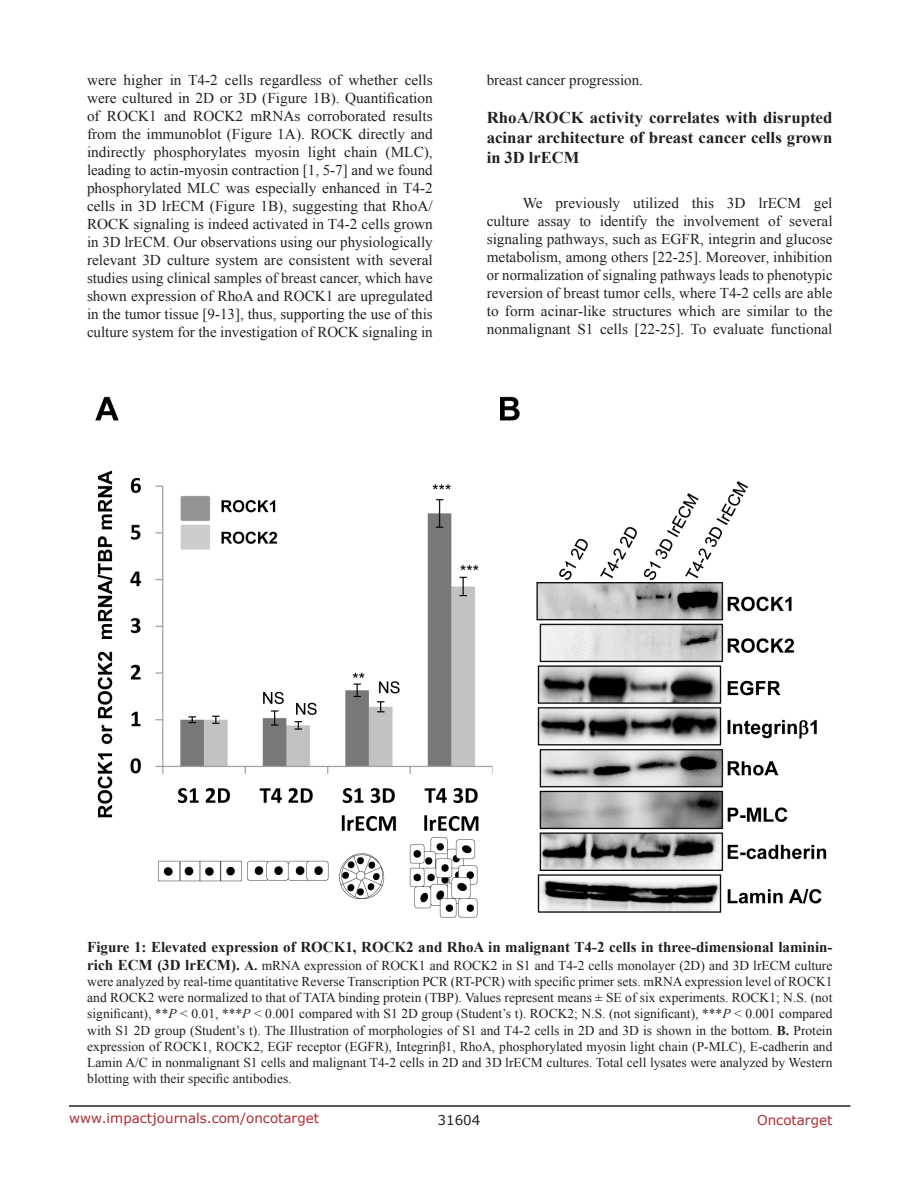
<style>
.page{position:relative;width:918px;height:1188px;background:#fff}
.page>*{position:absolute;margin:0;border:0;box-sizing:border-box;transform-origin:0 0}
.SubHeading{font:700 16.5px/19.8px "Times New Roman";color:#221f22;text-align:justify}
.BodyText{font:15px/18px "Times New Roman";color:#221f22;text-align:justify}
.FigureText{font:700 15px "Times New Roman";color:#221f22}
.FigureText-2{font:13.5px/16.2px "Times New Roman";color:#221f22;text-align:justify}
.t1{font:13.5px "Verdana";color:#ac2b31}
.t2{font:13.5px "Verdana";color:#221f22}
.s1{font-weight:700;font-size:15px}
.s2{font-weight:700}
.s3{font-style:italic}
</style>
<div class="page">
<hr style="left:69px;top:1105px;width:781px;height:2px;background:#231f20">
<img style="left:95px;top:396px;width:732px;height:522px">
<p class="BodyText" style="left:87px;top:71px;width:347px">were higher in T4-2 cells regardless of whether cells were cultured in 2D or 3D (Figure 1B). Quantification of ROCK1 and ROCK2 mRNAs corroborated results from the immunoblot (Figure 1A). ROCK directly and indirectly phosphorylates myosin light chain (MLC), leading to actin-myosin contraction [1, 5-7] and we found phosphorylated MLC was especially enhanced in T4-2 cells in 3D lrECM (Figure 1B), suggesting that RhoA/ ROCK signaling is indeed activated in T4-2 cells grown in 3D lrECM. Our observations using our physiologically relevant 3D culture system are consistent with several studies using clinical samples of breast cancer, which have shown expression of RhoA and ROCK1 are upregulated in the tumor tissue [9-13], thus, supporting the use of this culture system for the investigation of ROCK signaling in</p>
<p class="BodyText" style="left:487px;top:71px;width:158px">breast cancer progression.</p>
<p class="SubHeading" style="left:487px;top:107px;width:347px">RhoA/ROCK activity correlates with disrupted acinar architecture of breast cancer cells grown in 3D lrECM</p>
<p class="BodyText" style="left:487px;top:194px;width:347px;text-indent:36px">We previously utilized this 3D lrECM gel culture assay to identify the involvement of several signaling pathways, such as EGFR, integrin and glucose metabolism, among others [22-25]. Moreover, inhibition or normalization of signaling pathways leads to phenotypic reversion of breast tumor cells, where T4-2 cells are able to form acinar-like structures which are similar to the nonmalignant S1 cells [22-25]. To evaluate functional</p>
<p class="FigureText" style="left:87px;top:936px;width:747px">Figure 1: Elevated expression of ROCK1, ROCK2 and RhoA in malignant T4-2 cells in three-dimensional laminin-</p>
<p class="FigureText-2" style="left:87px;top:957px;width:747px"><span class="s1">rich ECM (3D lrECM).</span> <span class="s2">A.</span> mRNA expression of ROCK1 and ROCK2 in S1 and T4-2 cells monolayer (2D) and 3D lrECM culture were analyzed by real-time quantitative Reverse Transcription PCR (RT-PCR) with specific primer sets. mRNA expression level of ROCK1 and ROCK2 were normalized to that of TATA binding protein (TBP). Values represent means ± SE of six experiments. ROCK1; N.S. (not significant), **<span class="s3">P</span> &lt; 0.01, ***<span class="s3">P</span> &lt; 0.001 compared with S1 2D group (Student’s t). ROCK2; N.S. (not significant), ***<span class="s3">P</span> &lt; 0.001 compared with S1 2D group (Student’s t). The Illustration of morphologies of S1 and T4-2 cells in 2D and 3D is shown in the bottom. <span class="s2">B.</span> Protein expression of ROCK1, ROCK2, EGF receptor (EGFR), Integrinβ1, RhoA, phosphorylated myosin light chain (P-MLC), E-cadherin and Lamin A/C in nonmalignant S1 cells and malignant T4-2 cells in 2D and 3D lrECM cultures. Total cell lysates were analyzed by Western blotting with their specific antibodies.</p>
<p class="t1" style="left:69px;top:1109px;width:252px">www.impactjournals.com/oncotarget</p>
<p class="t2" style="left:438px;top:1111px;width:44px">31604</p>
<p class="t1" style="left:757px;top:1111px;width:77px">Oncotarget</p>
</div>
